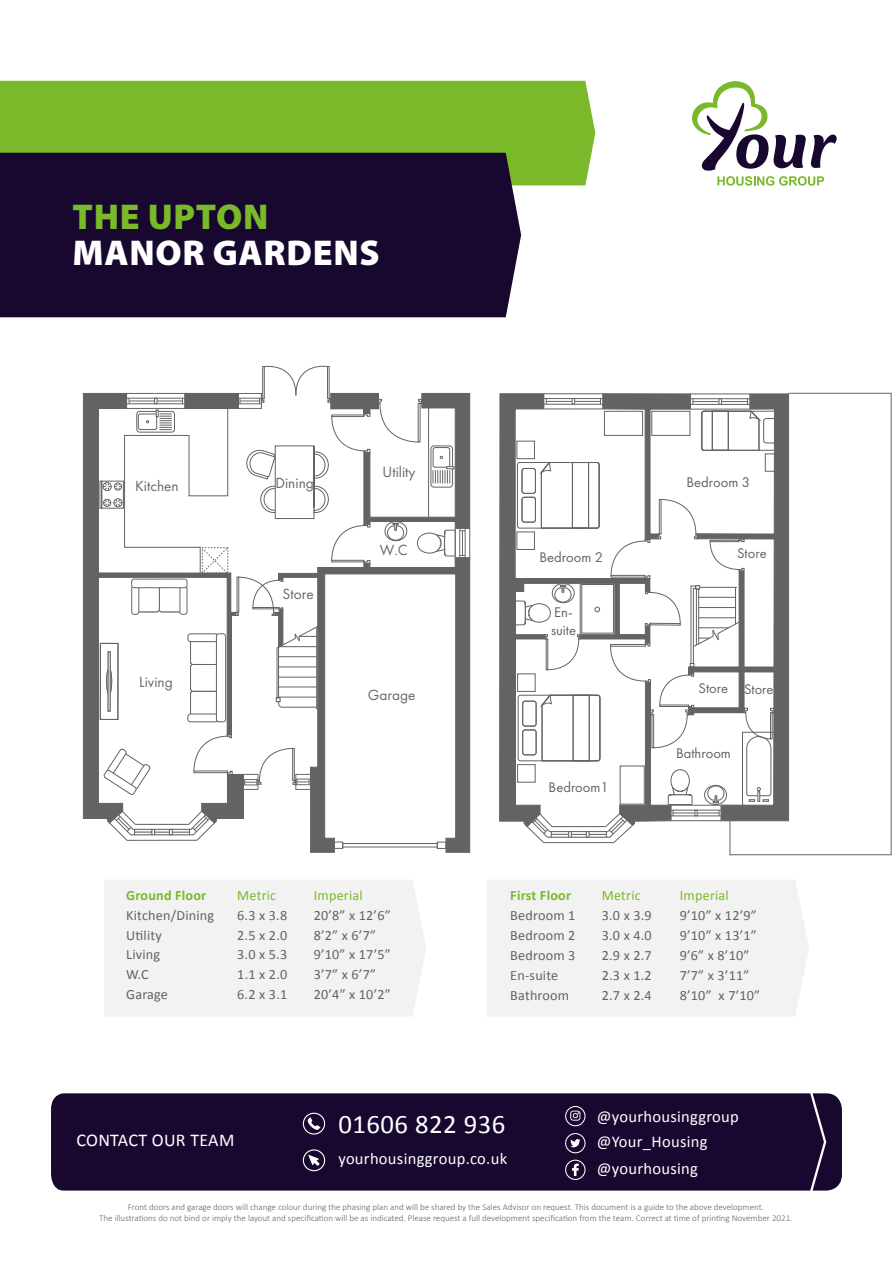
<style>
.page{position:relative;width:893px;height:1263px;background:#fff}
.page>*{position:absolute;margin:0;border:0;box-sizing:border-box;transform-origin:0 0}
.t1{font:900 36px "Myriad Pro";letter-spacing:.02em;color:#fff}
.t2{font:900 36px "Myriad Pro";letter-spacing:.02em;color:#7ab929}
.t3{font:26.7px "Calibri";letter-spacing:.02em;color:#fff}
.t4{font:18px "Calibri";letter-spacing:.015em;color:#fff}
.t5{font:16.5px "Calibri";letter-spacing:.02em;color:#fff}
.t6{font:15.3px "Futura PT";color:#696768}
.t7{font:14.55px/17.4px "Futura PT";color:#646363}
.t8{font:14.1px "Calibri";letter-spacing:.015em;color:#646363}
.t9{font:14.1px "Calibri";letter-spacing:.015em;color:#7ab929}
.t10{font:700 14.1px "Calibri";letter-spacing:.015em;color:#7ab929}
.t11{font:300 9px/10.5px "Calibri";color:#646363;text-align:center}
</style>
<div class="page">
<div style="left:0;top:81px;width:595px;height:104px;background:#7ab929"></div>
<div style="left:0;top:153px;width:521px;height:164px;background:#18072f"></div>
<svg style="left:692px;top:81px;width:145px;height:105px"></svg>
<svg style="left:824px;top:1093px;width:18px;height:97px;background:#28183d"></svg>
<div style="left:51px;top:1093px;width:773px;height:97px;background:#18072f"></div>
<div style="left:303px;top:1113px;width:22px;height:21px;border:1px solid #fff;border-radius:50%"></div>
<svg style="left:308px;top:1117px;width:12px;height:13px"></svg>
<div style="left:303px;top:1149px;width:22px;height:22px;border:1px solid #fff;border-radius:50%"></div>
<svg style="left:308px;top:1155px;width:12px;height:11px"></svg>
<div style="left:565px;top:1160px;width:20px;height:20px;border:1px solid #fff;border-radius:50%"></div>
<svg style="left:572px;top:1163px;width:7px;height:13px"></svg>
<div style="left:565px;top:1133px;width:20px;height:20px;border:1px solid #fff;border-radius:50%"></div>
<svg style="left:570px;top:1139px;width:10px;height:8px"></svg>
<div style="left:565px;top:1106px;width:20px;height:20px;border:1px solid #fff;border-radius:50%"></div>
<svg style="left:570px;top:1110px;width:10px;height:11px"></svg>
<svg style="left:310px;top:841px;width:160px;height:12px"></svg>
<div style="left:334px;top:842px;width:9px;height:6px;border:1px solid #646363"></div>
<div style="left:437px;top:842px;width:9px;height:7px;border:1px solid #646363"></div>
<div style="left:343px;top:843px;width:94px;height:4px;border:1px solid #646363"></div>
<svg style="left:83px;top:365px;width:387px;height:476px"></svg>
<div style="left:499px;top:393px;width:16px;height:429px;background:#646363"></div>
<svg style="left:730px;top:393px;width:161px;height:462px"></svg>
<svg style="left:515px;top:393px;width:274px;height:450px"></svg>
<div style="left:104px;top:880px;width:322px;height:136px;background:#f3f2f2"></div>
<div style="left:487px;top:880px;width:322px;height:136px;background:#f3f2f2"></div>
<h1 class="t2" style="left:73px;top:193px;width:197px">THE UPTON</h1>
<h1 class="t1" style="left:73px;top:229px;width:308px">MANOR GARDENS</h1>
<h3 class="t6" style="left:135px;top:477px;width:45px">Kitchen</h3>
<h3 class="t6" style="left:275px;top:473px;width:40px">Dining</h3>
<h3 class="t6" style="left:139px;top:673px;width:35px">Living</h3>
<h3 class="t6" style="left:283px;top:585px;width:33px">Store</h3>
<h3 class="t6" style="left:383px;top:463px;width:34px">Utility</h3>
<h3 class="t6" style="left:380px;top:541px;width:29px">W.C</h3>
<h3 class="t6" style="left:368px;top:685px;width:49px">Garage</h3>
<h3 class="t10" style="left:126px;top:885px;width:82px">Ground Floor</h3>
<h3 class="t9" style="left:237px;top:885px;width:41px">Metric</h3>
<h3 class="t9" style="left:314px;top:885px;width:51px">Imperial</h3>
<h3 class="t8" style="left:126px;top:905px;width:89px">Kitchen/Dining</h3>
<h3 class="t8" style="left:237px;top:905px;width:52px">6.3 x 3.8</h3>
<h3 class="t8" style="left:314px;top:905px;width:78px">20’8” x 12’6”</h3>
<h3 class="t8" style="left:126px;top:925px;width:37px">Utility</h3>
<h3 class="t8" style="left:237px;top:925px;width:52px">2.5 x 2.0</h3>
<h3 class="t8" style="left:314px;top:925px;width:64px">8’2” x 6’7”</h3>
<h3 class="t8" style="left:126px;top:945px;width:35px">Living</h3>
<h3 class="t8" style="left:237px;top:945px;width:52px">3.0 x 5.3</h3>
<h3 class="t8" style="left:314px;top:945px;width:78px">9’10” x 17’5”</h3>
<h3 class="t8" style="left:126px;top:965px;width:24px">W.C</h3>
<h3 class="t8" style="left:237px;top:965px;width:52px">1.1 x 2.0</h3>
<h3 class="t8" style="left:314px;top:965px;width:64px">3’7” x 6’7”</h3>
<h3 class="t8" style="left:126px;top:985px;width:43px">Garage</h3>
<h3 class="t8" style="left:237px;top:985px;width:52px">6.2 x 3.1</h3>
<h3 class="t8" style="left:314px;top:985px;width:78px">20’4” x 10’2”</h3>
<h3 class="t7" style="left:540px;top:548px;width:65px">Bedroom 2</h3>
<h3 class="t7" style="left:551px;top:603px;width:27px">En&shy;suite</h3>
<h3 class="t7" style="left:549px;top:778px;width:62px">Bedroom1</h3>
<h3 class="t7" style="left:686px;top:473px;width:65px">Bedroom 3</h3>
<h3 class="t7" style="left:737px;top:545px;width:31px">Store</h3>
<h3 class="t7" style="left:699px;top:679px;width:31px">Store</h3>
<h3 class="t7" style="left:744px;top:680px;width:31px">Store</h3>
<h3 class="t7" style="left:676px;top:744px;width:56px">Bathroom</h3>
<h3 class="t10" style="left:510px;top:885px;width:62px">First Floor</h3>
<h3 class="t9" style="left:602px;top:885px;width:41px">Metric</h3>
<h3 class="t9" style="left:680px;top:885px;width:51px">Imperial</h3>
<h3 class="t8" style="left:510px;top:905px;width:67px">Bedroom 1</h3>
<h3 class="t8" style="left:602px;top:905px;width:52px">3.0 x 3.9</h3>
<h3 class="t8" style="left:680px;top:905px;width:78px">9’10” x 12’9”</h3>
<h3 class="t8" style="left:510px;top:925px;width:67px">Bedroom 2</h3>
<h3 class="t8" style="left:602px;top:925px;width:52px">3.0 x 4.0</h3>
<h3 class="t8" style="left:680px;top:925px;width:78px">9’10” x 13’1”</h3>
<h3 class="t8" style="left:510px;top:945px;width:67px">Bedroom 3</h3>
<h3 class="t8" style="left:602px;top:945px;width:52px">2.9 x 2.7</h3>
<h3 class="t8" style="left:680px;top:945px;width:71px">9’6” x 8’10”</h3>
<h3 class="t8" style="left:510px;top:965px;width:49px">En-suite</h3>
<h3 class="t8" style="left:602px;top:965px;width:52px">2.3 x 1.2</h3>
<h3 class="t8" style="left:680px;top:965px;width:71px">7’7” x 3’11”</h3>
<h3 class="t8" style="left:510px;top:985px;width:60px">Bathroom</h3>
<h3 class="t8" style="left:602px;top:985px;width:52px">2.7 x 2.4</h3>
<h3 class="t8" style="left:680px;top:985px;width:82px">8’10” x 7’10”</h3>
<h3 class="t4" style="left:76px;top:1128px;width:159px">CONTACT OUR TEAM</h3>
<h2 class="t3" style="left:338px;top:1105px;width:168px">01606 822 936</h2>
<h3 class="t5" style="left:338px;top:1147px;width:170px">yourhousinggroup.co.uk</h3>
<h3 class="t5" style="left:597px;top:1104px;width:144px">@yourhousinggroup</h3>
<h3 class="t5" style="left:597px;top:1130px;width:112px">@Your_Housing</h3>
<h3 class="t5" style="left:597px;top:1157px;width:103px">@yourhousing</h3>
<p class="t11" style="left:99px;top:1202px;width:695px">Front doors and garage doors will change colour during the phasing plan and will be shared by the Sales Advisor on request. This document is a guide to the above development.<br>The illustrations do not bind or imply the layout and specification will be as indicated. Please request a full development specification from the team. Correct at time of printing November 2021.</p>
</div>
